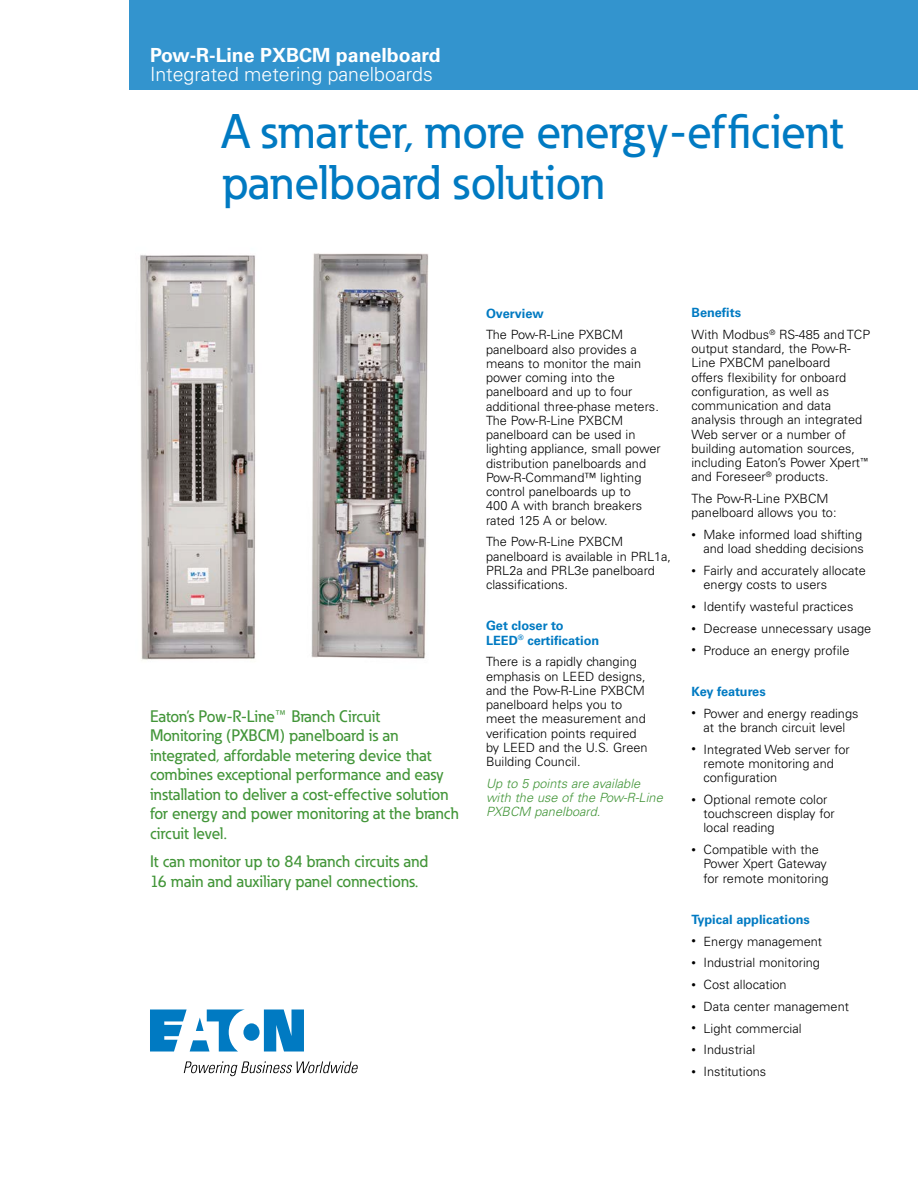
<style>
.page{position:relative;width:918px;height:1188px;background:#fff}
.page>*{position:absolute;margin:0;border:0;box-sizing:border-box;transform-origin:0 0}
.t1{font:500 48px/51px "Eaton";color:#007ac2}
.t2{font:300 19.5px "Univers LT Std";color:#fff}
.t3{font:700 19.5px "Univers LT Std";color:#fff}
.t4{font:500 16.5px/19.5px "Eaton";color:#429538}
.t5{font:300 12.75px/14.2px "Univers LT Std";color:#000}
.t6{font:700 12.75px/14.2px "Univers LT Std";color:#007ac2}
.t7{font:italic 300 12.75px/14.2px "Univers LT Std";color:#429538}
.s1{font-family:"Universal Newswith Comm Pi";font-weight:400}
.s2{font-weight:700;color:#007ac2}
.s3{font-size:9px}
</style>
<div class="page">
<img style="left:140px;top:255px;width:116px;height:405px">
<img style="left:311px;top:253px;width:118px;height:406px">
<div style="left:129px;top:0;width:789px;height:90px;background:#3394ce"></div>
<svg style="left:150px;top:1010px;width:154px;height:42px"></svg>
<svg style="left:184px;top:1061px;width:174px;height:15px"></svg>
<h2 class="t3" style="left:150px;top:43px;width:292px">Pow-R-Line PXBCM panelboard</h2>
<h2 class="t2" style="left:150px;top:62px;width:284px">Integrated metering panelboards</h2>
<h1 class="t1" style="left:222px;top:105px;width:622px">A smarter, more energy-efficient panelboard solution</h1>
<p class="t4" style="left:150px;top:706px;width:310px">Eaton’s Pow-R-Line<span class="s1">E</span> Branch Circuit<br>Monitoring (PXBCM) panelboard is an integrated, affordable metering device that combines exceptional performance and easy installation to deliver a cost-effective solution for energy and power monitoring at the branch circuit level.</p>
<p class="t4" style="left:150px;top:852px;width:280px">It can monitor up to 84 branch circuits and<br>16 main and auxiliary panel connections.</p>
<p class="t6" style="left:486px;top:306px;width:59px">Overview</p>
<p class="t5" style="left:486px;top:328px;width:176px">The Pow-R-Line PXBCM panelboard also provides a means to monitor the main power coming into the panelboard and up to four additional three-phase meters.<br>The Pow-R-Line PXBCM panelboard can be used in lighting appliance, small power distribution panelboards and<br>Pow-R-Command™ lighting control panelboards up to<br>400 A with branch breakers rated 125 A or below.</p>
<p class="t5" style="left:486px;top:535px;width:187px">The Pow-R-Line PXBCM panelboard is available in PRL1a,<br>PRL2a and PRL3e panelboard classifications.</p>
<p class="t6" style="left:486px;top:619px;width:115px">Get closer to<br>LEED<sup>®</sup> certification</p>
<p class="t5" style="left:486px;top:655px;width:163px">There is a rapidly changing emphasis on LEED designs, and the Pow-R-Line PXBCM panelboard helps you to meet the measurement and verification points required by LEED and the U.S. Green<br>Building Council.</p>
<p class="t7" style="left:486px;top:776px;width:178px">Up to 5 points are available with the use of the Pow-R-Line<br>PXBCM panelboard.</p>
<p class="t5" style="left:692px;top:302px;width:180px;line-height:21.8px"><span class="s2">Benefits<br></span>With Modbus<sup>®</sup> RS-485 and TCP</p>
<p class="t5" style="left:692px;top:341px;width:180px">output standard, the Pow-R-<br>Line PXBCM panelboard<br>offers flexibility for onboard configuration, as well as communication and data analysis through an integrated<br>Web server or a number of building automation sources, including Eaton’s Power Xpert<span class="s1">E </span>and Foreseer<sup>®</sup> products.</p>
<p class="t5" style="left:692px;top:491px;width:147px">The Pow-R-Line PXBCM panelboard allows you to:</p>
<p class="t5" style="left:692px;top:527px;width:174px;text-align:right"><span class="s3">•</span> Make informed load shifting and load shedding decisions</p>
<p class="t5" style="left:704px;top:563px;width:164px;text-indent:-12px"><span class="s3">•</span> Fairly and accurately allocate energy costs to users</p>
<p class="t5" style="left:692px;top:599px;width:163px"><span class="s3">•</span> Identify wasteful practices</p>
<p class="t5" style="left:692px;top:621px;width:181px"><span class="s3">•</span> Decrease unnecessary usage</p>
<p class="t5" style="left:692px;top:643px;width:160px"><span class="s3">•</span> Produce an energy profile</p>
<p class="t6" style="left:692px;top:684px;width:76px">Key features</p>
<p class="t5" style="left:692px;top:706px;width:169px;text-align:center"><span class="s3">•</span> Power and energy readings at the branch circuit level</p>
<p class="t5" style="left:704px;top:742px;width:148px;text-indent:-12px"><span class="s3">•</span> Integrated Web server for remote monitoring and configuration</p>
<p class="t5" style="left:704px;top:792px;width:133px;text-indent:-12px"><span class="s3">•</span> Optional remote color touchscreen display for local reading</p>
<p class="t5" style="left:704px;top:842px;width:127px;text-indent:-12px"><span class="s3">•</span> Compatible with the<br>Power Xpert Gateway for remote monitoring</p>
<p class="t6" style="left:692px;top:912px;width:120px">Typical applications</p>
<p class="t5" style="left:692px;top:934px;width:132px"><span class="s3">•</span> Energy management</p>
<p class="t5" style="left:692px;top:956px;width:130px"><span class="s3">•</span> Industrial monitoring</p>
<p class="t5" style="left:692px;top:977px;width:97px"><span class="s3">•</span> Cost allocation</p>
<p class="t5" style="left:692px;top:999px;width:159px"><span class="s3">•</span> Data center management</p>
<p class="t5" style="left:692px;top:1021px;width:112px"><span class="s3">•</span> Light commercial</p>
<p class="t5" style="left:692px;top:1043px;width:65px"><span class="s3">•</span> Industrial</p>
<p class="t5" style="left:692px;top:1064px;width:76px"><span class="s3">•</span> Institutions</p>
</div>
